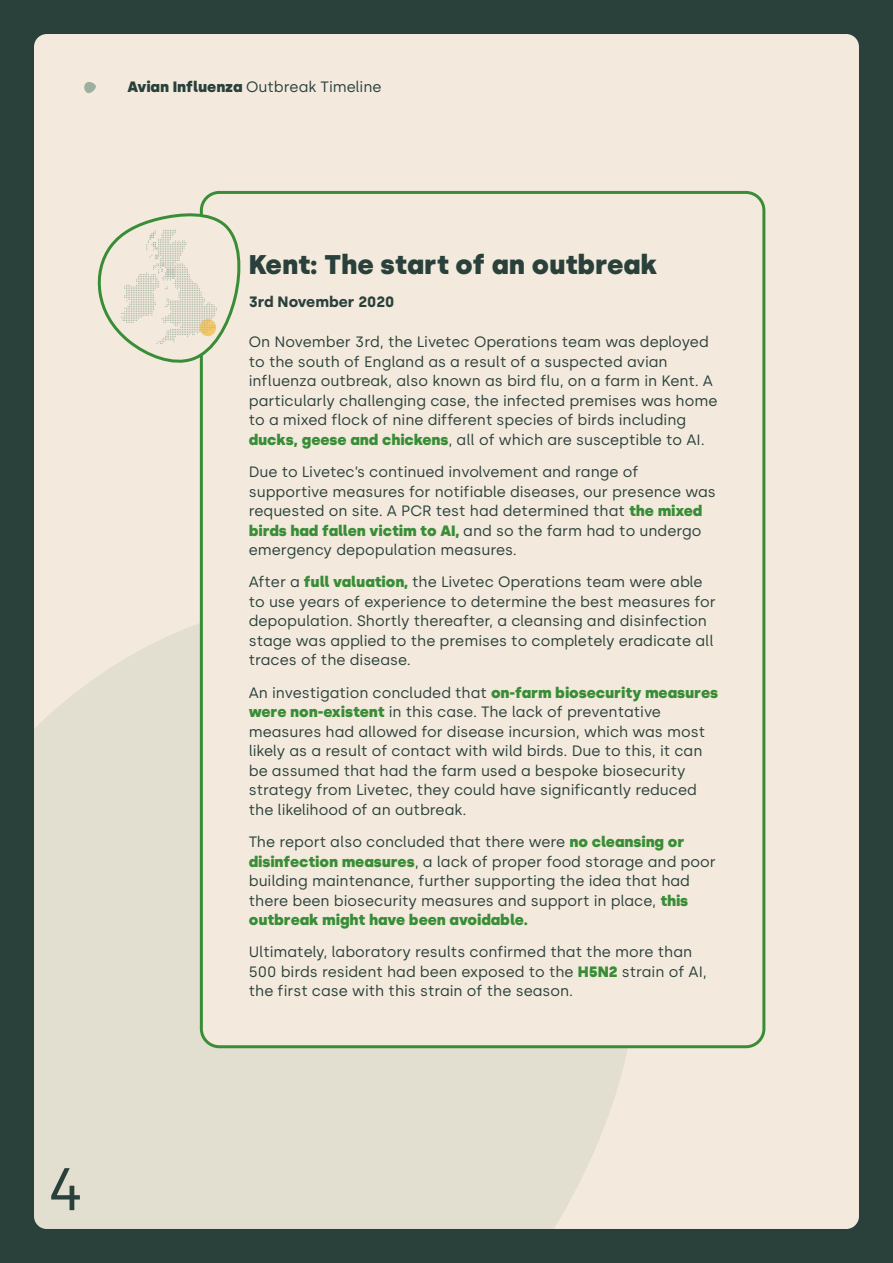
<style>
.page{position:relative;width:893px;height:1263px;background:#2a403b}
.page>*{position:absolute;margin:0;border:0;box-sizing:border-box;transform-origin:0 0}
.t1{font:60px "Silka";color:#2a403b}
.t2{font:900 27px "Silka";color:#2a403b}
.t3{font:15px/19.5px "Silka";color:#2a403b}
.t4{font:15px "Silka";color:#29403b}
.t5{font:700 15px "Silka";color:#2a403b}
.s1{font-weight:900}
.s2{font-weight:900;color:#388d36}
</style>
<div class="page">
<div style="left:34px;top:34px;width:825px;height:1195px;background:#f3eadd;border-radius:13px"></div>
<svg style="left:84px;top:82px;width:12px;height:11px"></svg>
<svg style="left:34px;top:583px;width:625px;height:646px;background:#e4dfd1"></svg>
<div style="left:201px;top:192px;width:563px;height:855px;background:#f3eadd;border-radius:18px"></div>
<div style="left:200px;top:191px;width:565px;height:857px;border:3px solid #388d36;border-radius:18px"></div>
<svg style="left:97px;top:210px;width:144px;height:160px"></svg>
<p class="t4" style="left:128px;top:78px;width:255px"><span class="s1">Avian Influenza</span> Outbreak Timeline</p>
<h2 class="t2" style="left:249px;top:249px;width:410px">Kent: The start of an outbreak</h2>
<p class="t5" style="left:249px;top:292px;width:147px">3rd November 2020</p>
<p class="t3" style="left:249px;top:332px;width:470px">On November 3rd, the Livetec Operations team was deployed to the south of England as a result of a suspected avian influenza outbreak, also known as bird flu, on a farm in Kent. A particularly challenging case, the infected premises was home to a mixed flock of nine different species of birds including <span class="s2">ducks, geese and chickens</span>, all of which are susceptible to AI.</p>
<p class="t3" style="left:249px;top:462px;width:468px">Due to Livetec’s continued involvement and range of supportive measures for notifiable diseases, our presence was requested on site. A PCR test had determined that <span class="s2">the mixed birds had fallen victim to AI,</span> and so the farm had to undergo emergency depopulation measures.</p>
<p class="t3" style="left:249px;top:572px;width:469px">After a <span class="s2">full valuation,</span> the Livetec Operations team were able to use years of experience to determine the best measures for depopulation. Shortly thereafter, a cleansing and disinfection stage was applied to the premises to completely eradicate all traces of the disease.</p>
<p class="t3" style="left:249px;top:683px;width:471px">An investigation concluded that <span class="s2">on-farm biosecurity measures were non-existent</span> in this case. The lack of preventative measures had allowed for disease incursion, which was most likely as a result of contact with wild birds. Due to this, it can be assumed that had the farm used a bespoke biosecurity strategy from Livetec, they could have significantly reduced the likelihood of an outbreak.</p>
<p class="t3" style="left:249px;top:832px;width:469px">The report also concluded that there were <span class="s2">no cleansing or disinfection measures</span>, a lack of proper food storage and poor building maintenance, further supporting the idea that had there been biosecurity measures and support in place, <span class="s2">this outbreak might have been avoidable.</span></p>
<p class="t3" style="left:249px;top:942px;width:460px">Ultimately, laboratory results confirmed that the more than<br>500 birds resident had been exposed to the <span class="s2">H5N2</span> strain of AI, the first case with this strain of the season.</p>
<h1 class="t1" style="left:47px;top:1153px;width:38px">4</h1>
</div>
